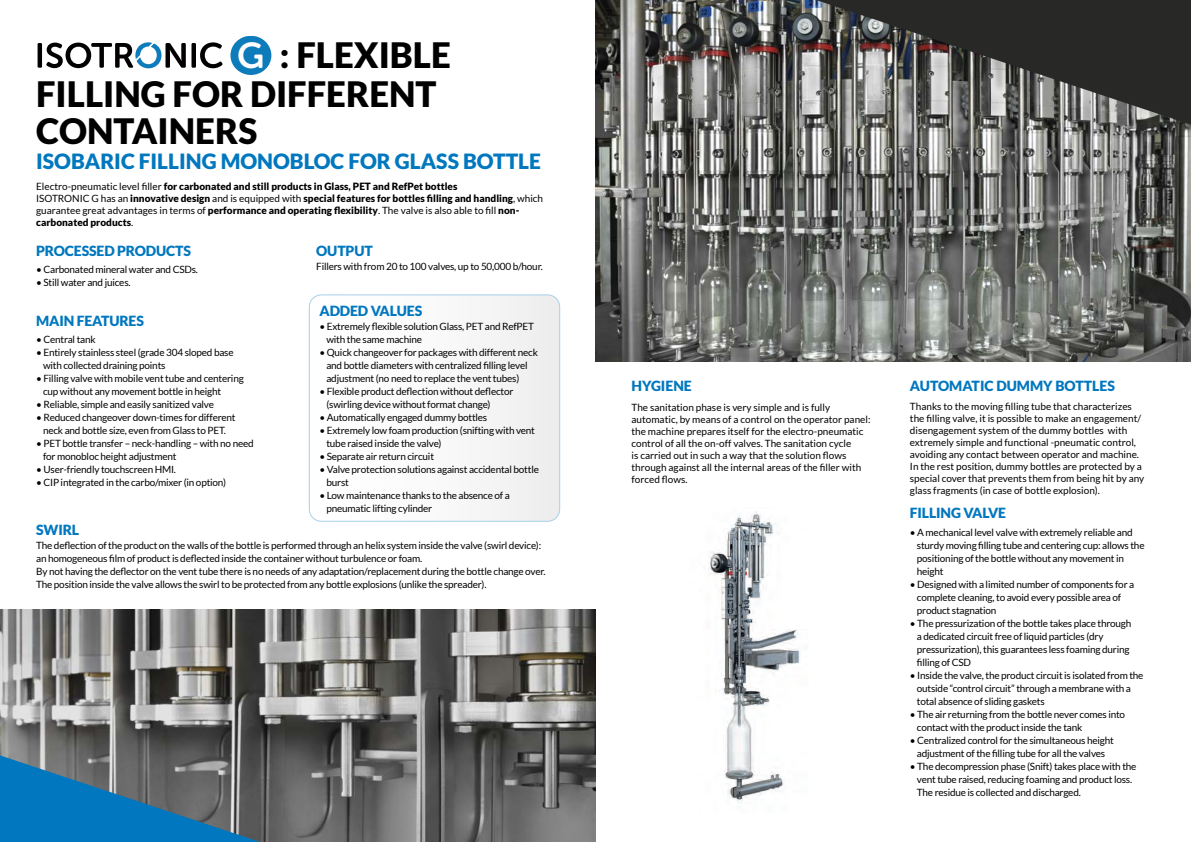
<style>
.page{position:relative;width:1191px;height:842px;background:#fff}
.page>*{position:absolute;margin:0;border:0;box-sizing:border-box;transform-origin:0 0}
.t1{font:900 35px "Lato";color:#000}
.t2{font:900 21px "Lato";color:#0077be}
.t3{font:900 14px "Lato";letter-spacing:-.01em;color:#0077be}
.t4{font:10px/13px "Lato";letter-spacing:-.02em;color:#000}
.t5{font:10px/12px "Lato";color:#000}
.t6{font:900 10px/12px "Lato";color:#000}
.s1{font-family:"Museo Sans Rounded 700";font-weight:400;font-size:35.9px;color:#fffdfd}
.s2{font-weight:400}
</style>
<div class="page">
<img style="left:0;top:609px;width:595px;height:233px">
<img style="left:595px;top:0;width:596px;height:362px">
<div style="left:309px;top:295px;width:250px;height:226px;background:#f9f9f9;border-radius:12px"></div>
<div style="left:309px;top:294px;width:251px;height:228px;border:1px solid #0077be;border-radius:12px"></div>
<svg style="left:200px;top:42px;width:23px;height:26px"></svg>
<div style="left:230px;top:36px;width:41px;height:39px;background:#0e7bbb;border-radius:50%"></div>
<hr style="left:38px;top:43px;width:4px;height:25px;background:#020000">
<svg style="left:46px;top:42px;width:140px;height:26px"></svg>
<div style="left:191px;top:43px;width:5px;height:25px;background:#020000"></div>
<svg style="left:816px;top:0;width:375px;height:125px;background:#4f4f4d"></svg>
<svg style="left:0;top:755px;width:260px;height:87px;background:#337093"></svg>
<img style="left:708px;top:511px;width:92px;height:292px">
<p class="t1" style="left:237px;top:35px;width:215px"><span class="s1">G</span> : FLEXIBLE</p>
<p class="t1" style="left:36px;top:74px;width:402px">FILLING FOR DIFFERENT</p>
<p class="t1" style="left:36px;top:110px;width:223px">CONTAINERS</p>
<p class="t2" style="left:36px;top:149px;width:506px">ISOBARIC FILLING MONOBLOC FOR GLASS BOTTLE</p>
<p class="t6" style="left:36px;top:180px;width:423px"><span class="s2">Electro-pneumatic level filler</span> for carbonated and still products in Glass, PET and RefPet bottles</p>
<p class="t6" style="left:36px;top:192px;width:508px"><span class="s2">ISOTRONIC G has an</span> innovative design <span class="s2">and is equipped with</span> special features for bottles filling and handling<span class="s2">, which guarantee great advantages in terms of</span> performance and operating flexibility<span class="s2">. The valve is also able to fill</span> non&shy;carbonated products<span class="s2">.</span></p>
<p class="t3" style="left:36px;top:242px;width:156px">PROCESSED PRODUCTS</p>
<p class="t4" style="left:36px;top:262px;width:163px">• Carbonated mineral water and CSDs.</p>
<p class="t4" style="left:36px;top:275px;width:96px">• Still water and juices.</p>
<p class="t3" style="left:36px;top:313px;width:109px">MAIN FEATURES</p>
<p class="t4" style="left:36px;top:333px;width:61px">• Central tank</p>
<p class="t4" style="left:36px;top:346px;width:199px">• Entirely stainless steel (grade 304 sloped base</p>
<p class="t4" style="left:43px;top:359px;width:124px">with collected draining points</p>
<p class="t4" style="left:36px;top:372px;width:209px">• Filling valve with mobile vent tube and centering</p>
<p class="t4" style="left:43px;top:385px;width:180px">cup without any movement bottle in height</p>
<p class="t4" style="left:36px;top:398px;width:179px">• Reliable, simple and easily sanitized valve</p>
<p class="t4" style="left:36px;top:411px;width:201px">• Reduced changeover down-times for different</p>
<p class="t4" style="left:43px;top:424px;width:184px">neck and bottle size, even from Glass to PET.</p>
<p class="t4" style="left:36px;top:437px;width:219px">• PET bottle transfer – neck-handling – with no need</p>
<p class="t4" style="left:43px;top:450px;width:135px">for monobloc height adjustment</p>
<p class="t4" style="left:36px;top:463px;width:141px">• User-friendly touchscreen HMI.</p>
<p class="t4" style="left:36px;top:476px;width:192px">• CIP integrated in the carbo/mixer (in option)</p>
<p class="t3" style="left:316px;top:242px;width:58px">OUTPUT</p>
<p class="t4" style="left:316px;top:259px;width:228px">Fillers with from 20 to 100 valves, up to 50,000 b/hour.</p>
<p class="t3" style="left:319px;top:302px;width:104px">ADDED VALUES</p>
<p class="t4" style="left:319px;top:320px;width:216px">• Extremely flexible solution Glass, PET and RefPET</p>
<p class="t4" style="left:326px;top:333px;width:97px">with the same machine</p>
<p class="t4" style="left:319px;top:346px;width:220px">• Quick changeover for packages with different neck</p>
<p class="t4" style="left:326px;top:359px;width:203px">and bottle diameters with centralized filling level</p>
<p class="t4" style="left:326px;top:372px;width:194px">adjustment (no need to replace the vent tubes)</p>
<p class="t4" style="left:319px;top:385px;width:195px">• Flexible product deflection without deflector</p>
<p class="t4" style="left:326px;top:398px;width:166px">(swirling device without format change)</p>
<p class="t4" style="left:319px;top:411px;width:169px">• Automatically engaged dummy bottles</p>
<p class="t4" style="left:319px;top:424px;width:217px">• Extremely low foam production (snifting with vent</p>
<p class="t4" style="left:326px;top:437px;width:117px">tube raised inside the valve)</p>
<p class="t4" style="left:319px;top:450px;width:116px">• Separate air return circuit</p>
<p class="t4" style="left:319px;top:463px;width:221px">• Valve protection solutions against accidental bottle</p>
<p class="t4" style="left:326px;top:476px;width:24px">burst</p>
<p class="t4" style="left:319px;top:489px;width:192px">• Low maintenance thanks to the absence of a</p>
<p class="t4" style="left:326px;top:502px;width:107px">pneumatic lifting cylinder</p>
<p class="t3" style="left:36px;top:522px;width:45px">SWIRL</p>
<p class="t4" style="left:36px;top:539px;width:506px">The deflection of the product on the walls of the bottle is performed through an helix system inside the valve (swirl device): an homogeneous film of product is deflected inside the container without turbulence or foam.</p>
<p class="t4" style="left:36px;top:565px;width:511px">By not having the deflector on the vent tube there is no needs of any adaptation/replacement during the bottle change over.</p>
<p class="t4" style="left:36px;top:578px;width:452px">The position inside the valve allows the swirl to be protected from any bottle explosions (unlike the spreader).</p>
<p class="t3" style="left:631px;top:377px;width:62px">HYGIENE</p>
<p class="t5" style="left:631px;top:401px;width:240px">The sanitation phase is very simple and is fully automatic, by means of a control on the operator panel: the machine prepares itself for the electro-pneumatic control of all the on-off valves. The sanitation cycle<br>is carried out in such a way that the solution flows through against all the internal areas of the filler with forced flows.</p>
<p class="t3" style="left:910px;top:377px;width:206px">AUTOMATIC DUMMY BOTTLES</p>
<p class="t5" style="left:910px;top:400px;width:233px">Thanks to the moving filling tube that characterizes the filling valve, it is possible to make an engagement/ disengagement system of the dummy bottles with extremely simple and functional -pneumatic control, avoiding any contact between operator and machine.</p>
<p class="t5" style="left:910px;top:460px;width:236px">In the rest position, dummy bottles are protected by a special cover that prevents them from being hit by any glass fragments (in case of bottle explosion).</p>
<p class="t3" style="left:910px;top:505px;width:98px">FILLING VALVE</p>
<p class="t4" style="left:910px;top:525px;width:224px">• A mechanical level valve with extremely reliable and</p>
<p class="t4" style="left:917px;top:538px;width:229px">sturdy moving filling tube and centering cup: allows the</p>
<p class="t4" style="left:917px;top:551px;width:209px">positioning of the bottle without any movement in</p>
<p class="t4" style="left:917px;top:564px;width:28px">height</p>
<p class="t4" style="left:910px;top:577px;width:226px">• Designed with a limited number of components for a</p>
<p class="t4" style="left:917px;top:590px;width:206px">complete cleaning, to avoid every possible area of</p>
<p class="t4" style="left:917px;top:603px;width:81px">product stagnation</p>
<p class="t4" style="left:910px;top:616px;width:223px">• The pressurization of the bottle takes place through</p>
<p class="t4" style="left:917px;top:629px;width:188px">a dedicated circuit free of liquid particles (dry</p>
<p class="t4" style="left:917px;top:642px;width:214px">pressurization), this guarantees less foaming during</p>
<p class="t4" style="left:917px;top:655px;width:56px">filling of CSD</p>
<p class="t4" style="left:910px;top:668px;width:235px">• Inside the valve, the product circuit is isolated from the</p>
<p class="t4" style="left:917px;top:681px;width:216px">outside “control circuit” through a membrane with a</p>
<p class="t4" style="left:917px;top:694px;width:129px">total absence of sliding gaskets</p>
<p class="t4" style="left:910px;top:707px;width:217px">• The air returning from the bottle never comes into</p>
<p class="t4" style="left:917px;top:720px;width:167px">contact with the product inside the tank</p>
<p class="t4" style="left:910px;top:733px;width:205px">• Centralized control for the simultaneous height</p>
<p class="t4" style="left:917px;top:746px;width:190px">adjustment of the filling tube for all the valves</p>
<p class="t4" style="left:910px;top:759px;width:228px">• The decompression phase (Snift) takes place with the</p>
<p class="t4" style="left:917px;top:772px;width:217px">vent tube raised, reducing foaming and product loss.</p>
<p class="t4" style="left:917px;top:785px;width:165px">The residue is collected and discharged.</p>
</div>
